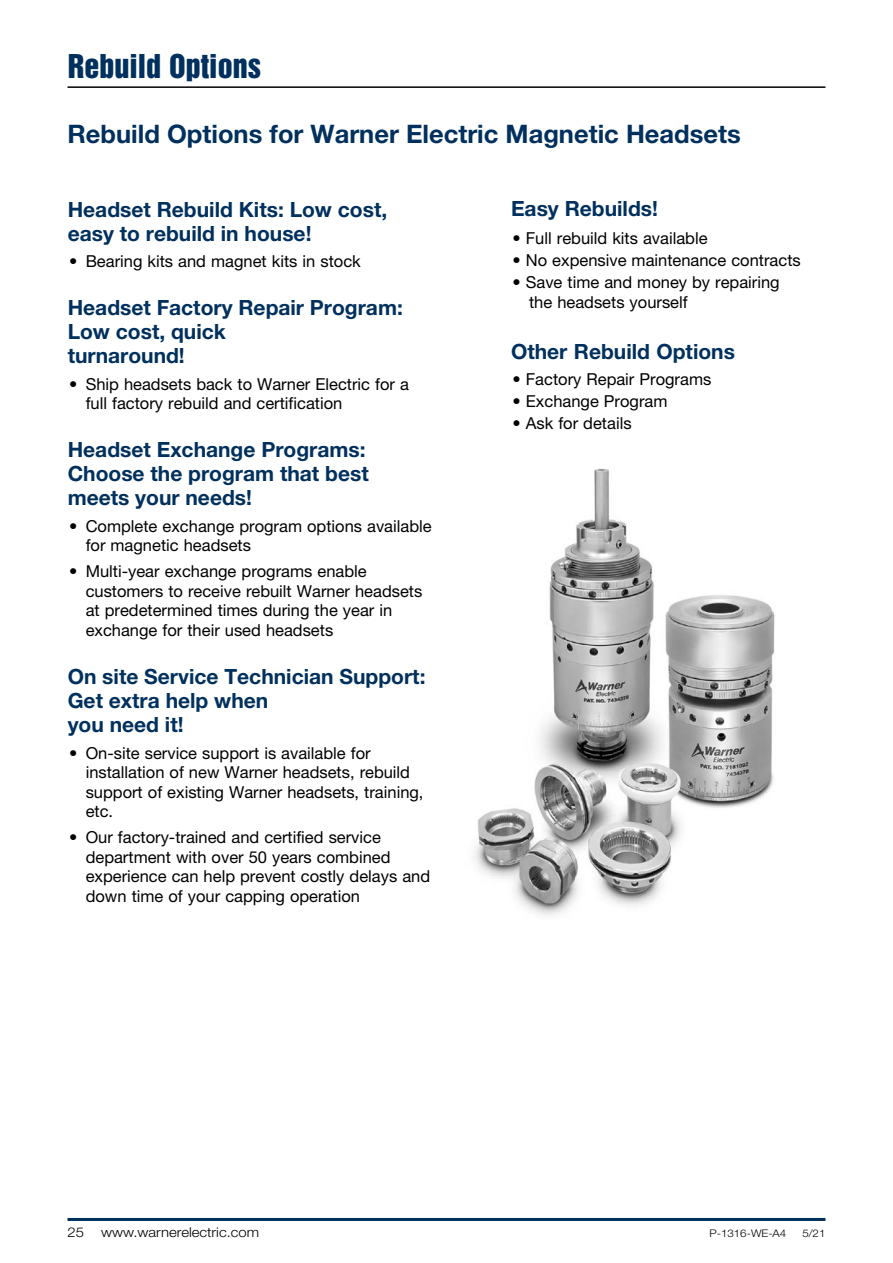
<style>
.page{position:relative;width:893px;height:1263px;background:#fff}
.page>*{position:absolute;margin:0;border:0;box-sizing:border-box;transform-origin:0 0}
.Page_Heads{font:30px "Helvetica Inserat LT Std";color:#00305e}
.t1{font:700 25.5px "Helvetica Neue LT Std";color:#00305e}
.t2{font:700 21px/24px "Helvetica Neue LT Std";color:#00305e}
.Captions{font:16.5px/19.5px "Helvetica Neue LT Std";color:#000}
.t3{font:300 13.5px "Helvetica Neue LT Std";color:#000;scale:1.1 1}
.t4{font:300 10.5px "Helvetica Neue LT Std";color:#000;scale:1.1 1}
</style>
<div class="page">
<hr style="left:68px;top:1218px;width:757px;height:3px;background:#00305e">
<hr style="left:68px;top:86px;width:757px;height:2px;background:#000">
<img style="left:474px;top:469px;width:301px;height:446px">
<p class="Page_Heads" style="left:68px;top:48px;width:195px">Rebuild Options</p>
<p class="t1" style="left:68px;top:118px;width:675px">Rebuild Options for Warner Electric Magnetic Headsets</p>
<p class="t2" style="left:68px;top:197px;width:321px">Headset Rebuild Kits: Low cost, easy to rebuild in house!</p>
<p class="Captions" style="left:69px;top:251px;width:293px">• Bearing kits and magnet kits in stock</p>
<p class="t2" style="left:68px;top:295px;width:337px">Headset Factory Repair Program:<br>Low cost, quick<br>turnaround!</p>
<p class="Captions" style="left:86px;top:374px;width:325px;text-indent:-16px">• Ship headsets back to Warner Electric for a full factory rebuild and certification</p>
<p class="t2" style="left:68px;top:437px;width:303px">Headset Exchange Programs:<br>Choose the program that best meets your needs!</p>
<p class="Captions" style="left:86px;top:516px;width:347px;text-indent:-16px">• Complete exchange program options available for magnetic headsets</p>
<p class="Captions" style="left:86px;top:562px;width:338px;text-indent:-16px">• Multi-year exchange programs enable customers to receive rebuilt Warner headsets at predetermined times during the year in exchange for their used headsets</p>
<p class="t2" style="left:68px;top:664px;width:359px">On site Service Technician Support:<br>Get extra help when<br>you need it!</p>
<p class="Captions" style="left:86px;top:743px;width:339px;text-indent:-16px">• On-site service support is available for installation of new Warner headsets, rebuild support of existing Warner headsets, training, etc.</p>
<p class="Captions" style="left:86px;top:827px;width:346px;text-indent:-16px">• Our factory-trained and certified service department with over 50 years combined experience can help prevent costly delays and down time of your capping operation</p>
<p class="t2" style="left:511px;top:196px;width:148px">Easy Rebuilds!</p>
<p class="Captions" style="left:513px;top:228px;width:196px">• Full rebuild kits available</p>
<p class="Captions" style="left:513px;top:250px;width:290px">• No expensive maintenance contracts</p>
<p class="Captions" style="left:529px;top:272px;width:252px;text-indent:-16px">• Save time and money by repairing the headsets yourself</p>
<p class="t2" style="left:511px;top:339px;width:225px">Other Rebuild Options</p>
<p class="Captions" style="left:513px;top:369px;width:200px">• Factory Repair Programs</p>
<p class="Captions" style="left:513px;top:391px;width:156px">• Exchange Program</p>
<p class="Captions" style="left:513px;top:413px;width:121px">• Ask for details</p>
<p class="t3" style="left:68px;top:1223px;width:17px">25</p>
<p class="t3" style="left:101px;top:1223px;width:145px">www.warnerelectric.com</p>
<p class="t4" style="left:709px;top:1226px;width:71px">P-1316-WE-A4</p>
<p class="t4" style="left:802px;top:1226px;width:23px">5/21</p>
</div>
